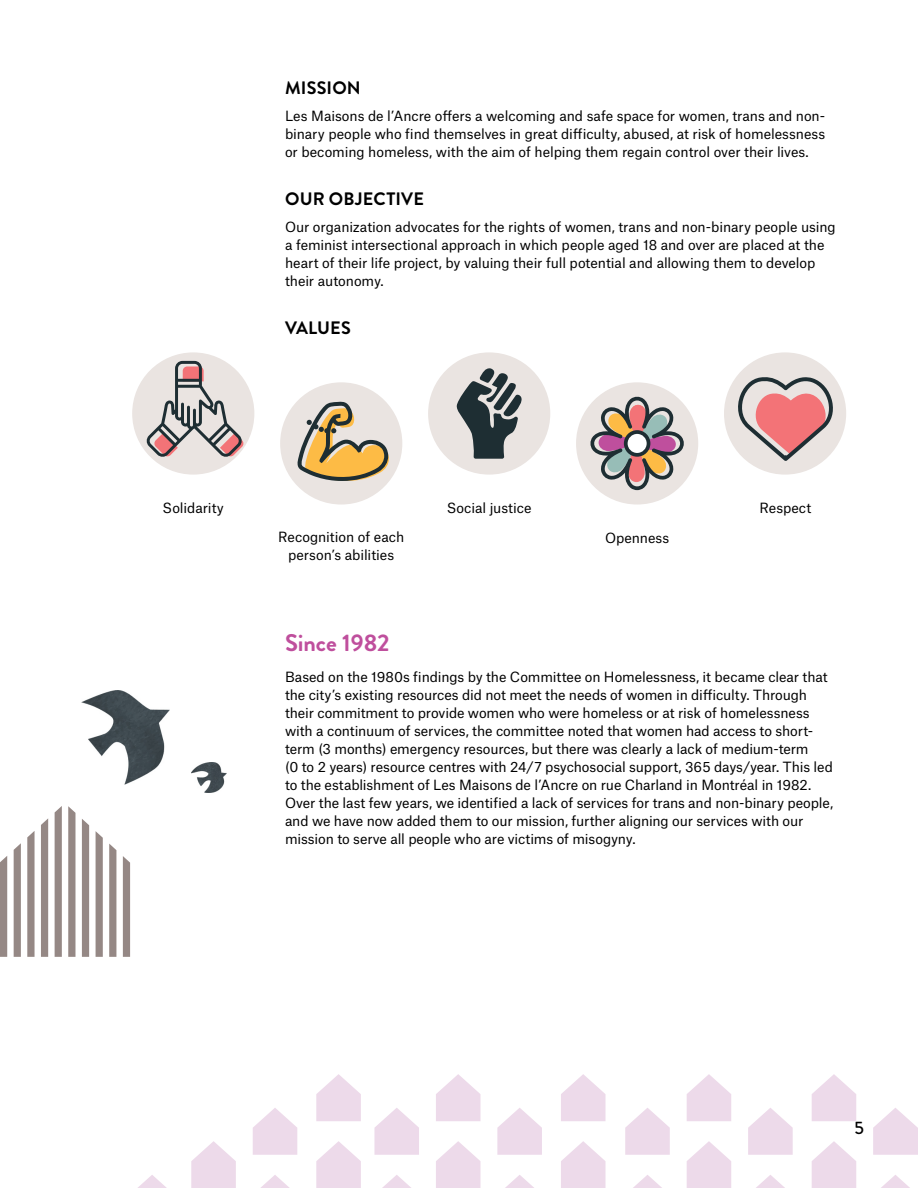
<style>
.page{position:relative;width:918px;height:1188px;background:#fff}
.page>*{position:absolute;margin:0;border:0;box-sizing:border-box;transform-origin:0 0}
.t1{font:700 24px "Brandon Grotesque";color:#bf4f9d}
.t2{font:700 18px "Brandon Grotesque";letter-spacing:.01em;color:#000}
.t3{font:500 18px "Brandon Grotesque";color:#000}
.t4{font:13.5px/18px "Atlas Grotesk";letter-spacing:-.005em;color:#000}
</style>
<div class="page">
<svg style="left:0;top:856px;width:7px;height:101px"></svg>
<svg style="left:14px;top:843px;width:7px;height:114px"></svg>
<svg style="left:27px;top:831px;width:8px;height:126px"></svg>
<svg style="left:41px;top:818px;width:7px;height:139px"></svg>
<svg style="left:55px;top:806px;width:7px;height:151px"></svg>
<svg style="left:68px;top:806px;width:7px;height:151px"></svg>
<svg style="left:82px;top:819px;width:7px;height:138px"></svg>
<svg style="left:96px;top:831px;width:7px;height:126px"></svg>
<svg style="left:109px;top:844px;width:7px;height:113px"></svg>
<svg style="left:123px;top:856px;width:7px;height:101px"></svg>
<img style="left:191px;top:762px;width:35px;height:31px">
<img style="left:82px;top:691px;width:87px;height:93px">
<svg style="left:633px;top:1175px;width:29px;height:13px"></svg>
<svg style="left:756px;top:1175px;width:29px;height:13px"></svg>
<svg style="left:625px;top:1108px;width:45px;height:47px"></svg>
<svg style="left:687px;top:1141px;width:44px;height:47px"></svg>
<svg style="left:748px;top:1108px;width:45px;height:47px"></svg>
<svg style="left:687px;top:1074px;width:44px;height:47px"></svg>
<svg style="left:881px;top:1175px;width:29px;height:13px"></svg>
<svg style="left:812px;top:1141px;width:44px;height:47px"></svg>
<svg style="left:873px;top:1108px;width:45px;height:47px"></svg>
<svg style="left:812px;top:1074px;width:44px;height:47px"></svg>
<svg style="left:382px;top:1175px;width:29px;height:13px"></svg>
<svg style="left:505px;top:1175px;width:29px;height:13px"></svg>
<svg style="left:374px;top:1108px;width:45px;height:47px"></svg>
<svg style="left:436px;top:1141px;width:44px;height:47px"></svg>
<svg style="left:497px;top:1108px;width:45px;height:47px"></svg>
<svg style="left:436px;top:1074px;width:44px;height:47px"></svg>
<svg style="left:561px;top:1141px;width:45px;height:47px"></svg>
<svg style="left:561px;top:1074px;width:45px;height:47px"></svg>
<svg style="left:138px;top:1175px;width:29px;height:13px"></svg>
<svg style="left:261px;top:1175px;width:29px;height:13px"></svg>
<svg style="left:191px;top:1141px;width:45px;height:47px"></svg>
<svg style="left:253px;top:1108px;width:44px;height:47px"></svg>
<svg style="left:316px;top:1141px;width:45px;height:47px"></svg>
<svg style="left:316px;top:1074px;width:45px;height:47px"></svg>
<div style="left:132px;top:352px;width:122px;height:123px;background:#eae4e1;border-radius:50%"></div>
<div style="left:428px;top:352px;width:122px;height:123px;background:#eae4e1;border-radius:50%"></div>
<div style="left:280px;top:382px;width:122px;height:123px;background:#eae4e1;border-radius:50%"></div>
<div style="left:576px;top:382px;width:122px;height:123px;background:#eae4e1;border-radius:50%"></div>
<div style="left:724px;top:352px;width:122px;height:123px;background:#eae4e1;border-radius:50%"></div>
<svg style="left:736px;top:376px;width:99px;height:85px"></svg>
<svg style="left:146px;top:361px;width:98px;height:97px"></svg>
<svg style="left:296px;top:401px;width:93px;height:80px"></svg>
<svg style="left:456px;top:368px;width:66px;height:91px"></svg>
<svg style="left:590px;top:396px;width:94px;height:94px"></svg>
<svg style="left:624px;top:430px;width:26px;height:27px"></svg>
<div style="left:628px;top:434px;width:19px;height:19px;background:#fff;border-radius:50%"></div>
<h2 class="t2" style="left:285px;top:75px;width:77px">MISSION</h2>
<p class="t4" style="left:285px;top:105px;width:542px;text-align:justify">Les Maisons de l’Ancre offers a welcoming and safe space for women, trans and non&shy;binary people who find themselves in great difficulty, abused, at risk of homelessness or becoming homeless, with the aim of helping them regain control over their lives.</p>
<h2 class="t2" style="left:285px;top:186px;width:140px">OUR OBJECTIVE</h2>
<p class="t4" style="left:285px;top:216px;width:552px">Our organization advocates for the rights of women, trans and non-binary people using a feminist intersectional approach in which people aged 18 and over are placed at the heart of their life project, by valuing their full potential and allowing them to develop their autonomy.</p>
<h2 class="t2" style="left:285px;top:315px;width:67px">VALUES</h2>
<p class="t4" style="left:163px;top:497px;width:63px">Solidarity</p>
<p class="t4" style="left:278px;top:527px;width:127px;text-align:center">Recognition of each person’s abilities</p>
<p class="t4" style="left:447px;top:497px;width:86px">Social justice</p>
<p class="t4" style="left:605px;top:527px;width:66px">Openness</p>
<p class="t4" style="left:760px;top:497px;width:53px">Respect</p>
<h1 class="t1" style="left:285px;top:626px;width:106px">Since 1982</h1>
<p class="t4" style="left:285px;top:667px;width:550px">Based on the 1980s findings by the Committee on Homelessness, it became clear that the city’s existing resources did not meet the needs of women in difficulty. Through their commitment to provide women who were homeless or at risk of homelessness with a continuum of services, the committee noted that women had access to short&shy;term (3 months) emergency resources, but there was clearly a lack of medium-term<br>(0 to 2 years) resource centres with 24/7 psychosocial support, 365 days/year. This led to the establishment of Les Maisons de l’Ancre on rue Charland in Montréal in 1982.<br>Over the last few years, we identified a lack of services for trans and non-binary people, and we have now added them to our mission, further aligning our services with our mission to serve all people who are victims of misogyny.</p>
<h2 class="t3" style="left:854px;top:1115px;width:11px">5</h2>
</div>
